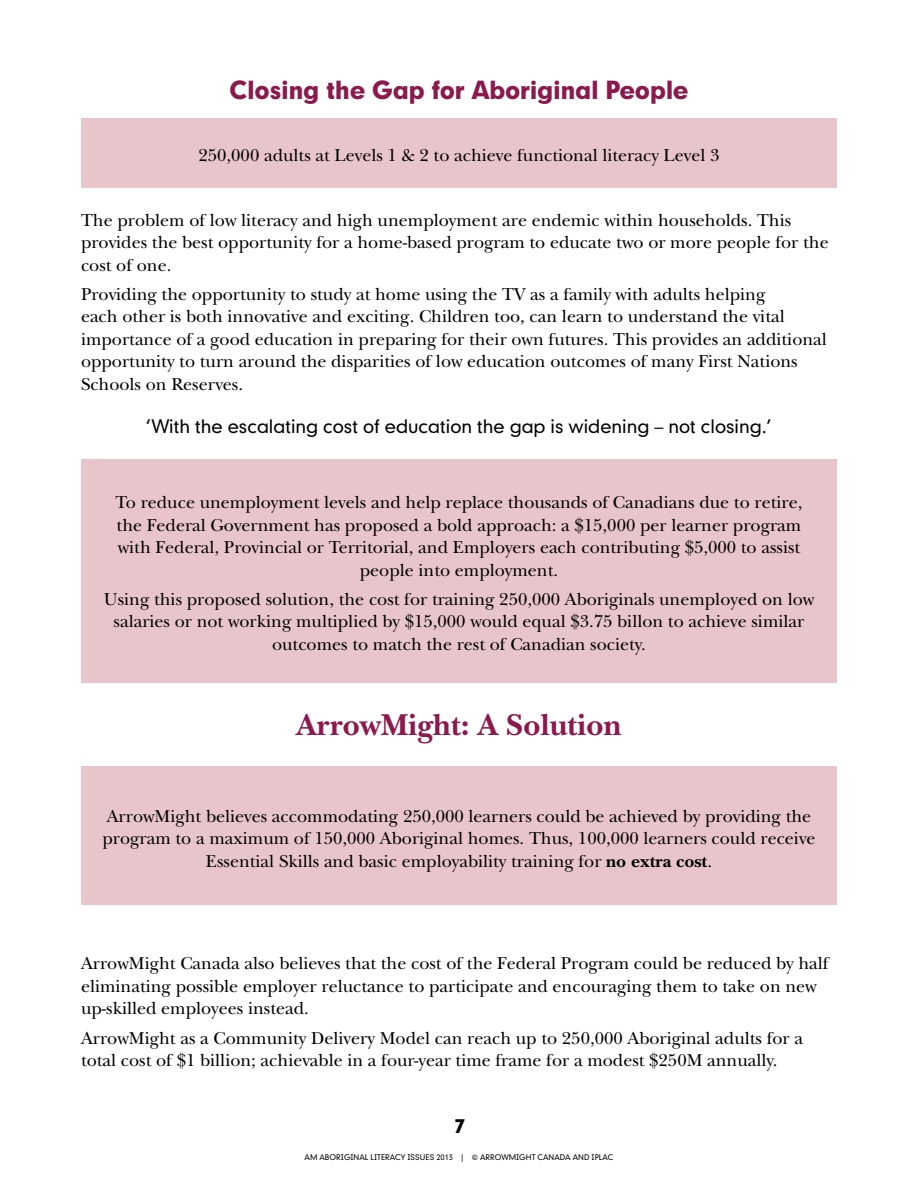
<style>
.page{position:relative;width:918px;height:1188px;background:#fff}
.page>*{position:absolute;margin:0;border:0;box-sizing:border-box;transform-origin:0 0}
.t1{font:700 31.5px "New Baskerville";color:#8c194d}
.t2{font:700 24px "Arrowmight Geo";letter-spacing:-.02em;color:#8c194d}
.t3{font:18px/22.5px "New Baskerville";color:#000}
.t4{font:18px "Arrowmight Geo";color:#000}
.t5{font:700 18px "Arrowmight Geo";color:#000}
.t6{font:7.5px "Arrowmight Geo";color:#000}
.s1{font-weight:700}
</style>
<div class="page">
<div style="left:81px;top:119px;width:756px;height:69px;background:#e8c5cb"></div>
<div style="left:81px;top:459px;width:756px;height:224px;background:#e8c5cb"></div>
<div style="left:81px;top:767px;width:756px;height:138px;background:#e8c5cb"></div>
<h2 class="t2" style="left:229px;top:74px;width:461px">Closing the Gap for Aboriginal People</h2>
<p class="t3" style="left:199px;top:144px;width:522px">250,000 adults at Levels 1 &amp; 2 to achieve functional literacy Level 3</p>
<p class="t3" style="left:81px;top:209px;width:749px">The problem of low literacy and high unemployment are endemic within households. This provides the best opportunity for a home-based program to educate two or more people for the cost of one.</p>
<p class="t3" style="left:81px;top:283px;width:747px">Providing the opportunity to study at home using the TV as a family with adults helping<br>each other is both innovative and exciting. Children too, can learn to understand the vital importance of a good education in preparing for their own futures. This provides an additional opportunity to turn around the disparities of low education outcomes of many First Nations Schools on Reserves.</p>
<p class="t4" style="left:146px;top:414px;width:627px">‘With the escalating cost of education the gap is widening – not closing.’</p>
<p class="t3" style="left:116px;top:491px;width:688px;text-align:center">To reduce unemployment levels and help replace thousands of Canadians due to retire, the Federal Government has proposed a bold approach: a $15,000 per learner program with Federal, Provincial or Territorial, and Employers each contributing $5,000 to assist people into employment.</p>
<p class="t3" style="left:104px;top:588px;width:712px;text-align:center">Using this proposed solution, the cost for training 250,000 Aboriginals unemployed on low salaries or not working multiplied by $15,000 would equal $3.75 billon to achieve similar outcomes to match the rest of Canadian society.</p>
<h1 class="t1" style="left:297px;top:706px;width:326px">ArrowMight: A Solution</h1>
<p class="t3" style="left:102px;top:805px;width:715px;text-align:center">ArrowMight believes accommodating 250,000 learners could be achieved by providing the program to a maximum of 150,000 Aboriginal homes. Thus, 100,000 learners could receive<br>Essential Skills and basic employability training for <span class="s1">no extra cost</span>.</p>
<p class="t3" style="left:81px;top:953px;width:749px">ArrowMight Canada also believes that the cost of the Federal Program could be reduced by half eliminating possible employer reluctance to participate and encouraging them to take on new up-skilled employees instead.</p>
<p class="t3" style="left:81px;top:1027px;width:724px">ArrowMight as a Community Delivery Model can reach up to 250,000 Aboriginal adults for a total cost of $1 billion; achievable in a four-year time frame for a modest $250M annually.</p>
<p class="t5" style="left:454px;top:1113px;width:13px">7</p>
<p class="t6" style="left:305px;top:1152px;width:310px">AM Aboriginal Literacy Issues 2013 | © ArrowMight Canada and IPLAC</p>
</div>
